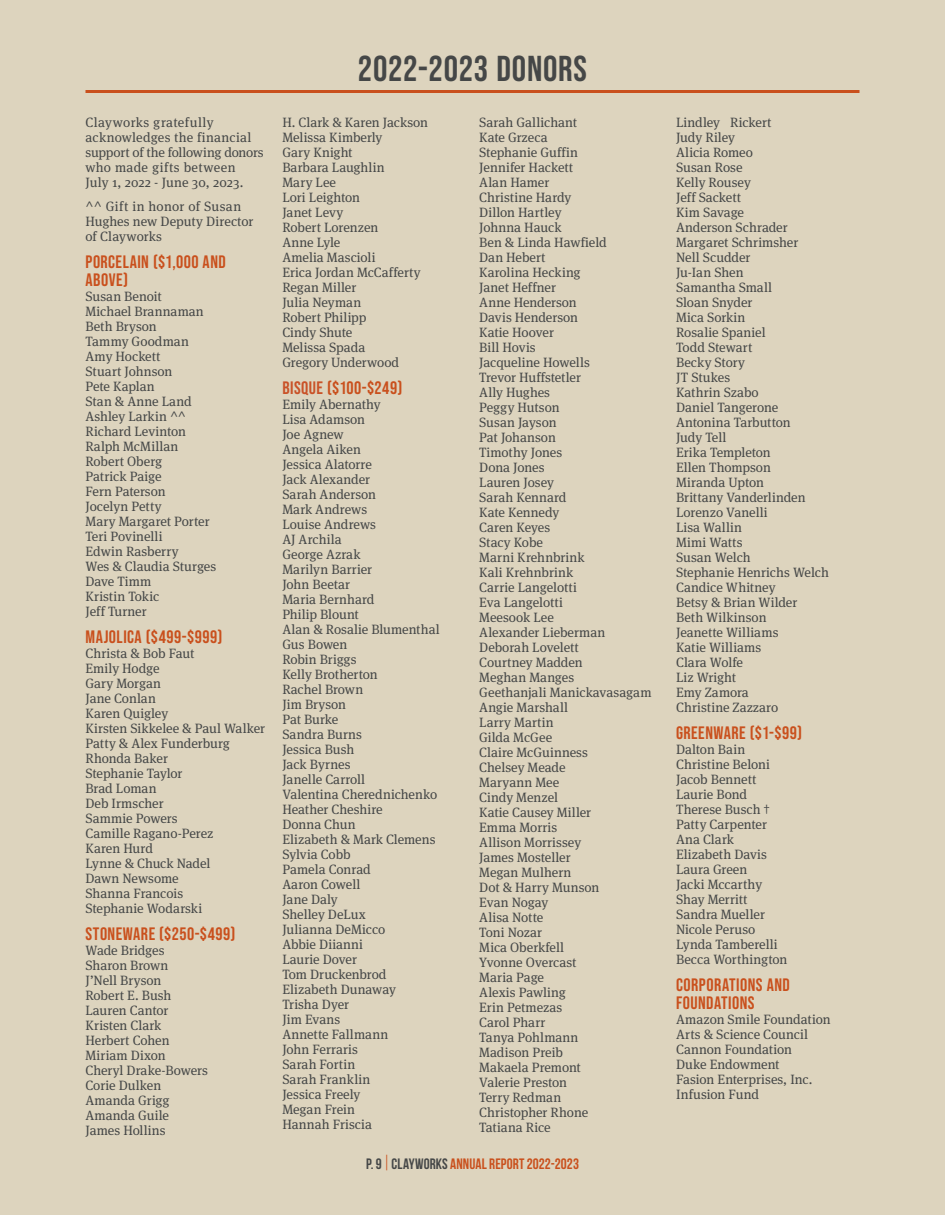
<style>
.page{position:relative;width:945px;height:1215px;background:#ddd4be}
.page>*{position:absolute;margin:0;border:0;box-sizing:border-box;transform-origin:0 0}
.t1{font:36px "Bebas Neue";letter-spacing:.02em;color:#454747}
.t2{font:18px/18px "Bebas Neue";letter-spacing:.025em;color:#c9501d}
.t3{font:700 15px "Bebas Neue";letter-spacing:.01em;color:#c9501d}
.t4{font:13.5px/15px "Meta Serif Pro";color:#454747}
.s1{color:#c95228}
.s2{color:#454747}
.s3{font-weight:400;font-size:21px}
</style>
<div class="page">
<hr style="left:86px;top:90px;width:774px;height:3px;background:#c9501d">
<p class="t4" style="left:86px;top:114px;width:180px">Clayworks gratefully acknowledges the financial support of the following donors who made gifts between<br>July 1, 2022 - June 30, 2023.</p>
<p class="t4" style="left:86px;top:198px;width:169px">^^ Gift in honor of Susan<br>Hughes new Deputy Director of Clayworks</p>
<h2 class="t2" style="left:86px;top:253px;width:142px">PORCELAIN ($1,000 AND<br>ABOVE)</h2>
<p class="t4" style="left:86px;top:288px;width:132px">Susan Benoit<br>Michael Brannaman<br>Beth Bryson<br>Tammy Goodman<br>Amy Hockett<br>Stuart Johnson<br>Pete Kaplan<br>Stan &amp; Anne Land<br>Ashley Larkin ^^<br>Richard Levinton<br>Ralph McMillan<br>Robert Oberg<br>Patrick Paige<br>Fern Paterson<br>Jocelyn Petty<br>Mary Margaret Porter<br>Teri Povinelli<br>Edwin Rasberry<br>Wes &amp; Claudia Sturges<br>Dave Timm<br>Kristin Tokic<br>Jeff Turner</p>
<h2 class="t2" style="left:86px;top:628px;width:138px">MAJOLICA ($499-$999)</h2>
<p class="t4" style="left:86px;top:645px;width:181px">Christa &amp; Bob Faut<br>Emily Hodge<br>Gary Morgan<br>Jane Conlan<br>Karen Quigley<br>Kirsten Sikkelee &amp; Paul Walker<br>Patty &amp; Alex Funderburg<br>Rhonda Baker<br>Stephanie Taylor<br>Brad Loman<br>Deb Irmscher<br>Sammie Powers<br>Camille Ragano-Perez<br>Karen Hurd<br>Lynne &amp; Chuck Nadel<br>Dawn Newsome<br>Shanna Francois<br>Stephanie Wodarski</p>
<h2 class="t2" style="left:86px;top:925px;width:152px">STONEWARE ($250-$499)</h2>
<p class="t4" style="left:86px;top:942px;width:124px">Wade Bridges<br>Sharon Brown<br>J’Nell Bryson<br>Robert E. Bush<br>Lauren Cantor<br>Kristen Clark<br>Herbert Cohen<br>Miriam Dixon<br>Cheryl Drake-Bowers<br>Corie Dulken<br>Amanda Grigg<br>Amanda Guile<br>James Hollins</p>
<h1 class="t1" style="left:358px;top:48px;width:231px">2022-2023 DONORS</h1>
<p class="t4" style="left:282px;top:114px;width:147px">H. Clark &amp; Karen Jackson<br>Melissa Kimberly<br>Gary Knight<br>Barbara Laughlin<br>Mary Lee<br>Lori Leighton<br>Janet Levy<br>Robert Lorenzen<br>Anne Lyle<br>Amelia Mascioli<br>Erica Jordan McCafferty<br>Regan Miller<br>Julia Neyman<br>Robert Philipp<br>Cindy Shute<br>Melissa Spada<br>Gregory Underwood</p>
<h2 class="t2" style="left:282px;top:379px;width:122px"><span class="s1">BISQUE</span> ($100-$249)</h2>
<p class="t4" style="left:282px;top:396px;width:159px">Emily Abernathy<br>Lisa Adamson<br>Joe Agnew<br>Angela Aiken<br>Jessica Alatorre<br>Jack Alexander<br>Sarah Anderson<br>Mark Andrews<br>Louise Andrews<br>AJ Archila<br>George Azrak<br>Marilyn Barrier<br>John Beetar<br>Maria Bernhard<br>Philip Blount<br>Alan &amp; Rosalie Blumenthal<br>Gus Bowen<br>Robin Briggs<br>Kelly Brotherton<br>Rachel Brown<br>Jim Bryson<br>Pat Burke<br>Sandra Burns<br>Jessica Bush<br>Jack Byrnes<br>Janelle Carroll<br>Valentina Cherednichenko<br>Heather Cheshire<br>Donna Chun<br>Elizabeth &amp; Mark Clemens<br>Sylvia Cobb<br>Pamela Conrad<br>Aaron Cowell<br>Jane Daly<br>Shelley DeLux<br>Julianna DeMicco<br>Abbie Diianni<br>Laurie Dover<br>Tom Druckenbrod<br>Elizabeth Dunaway<br>Trisha Dyer<br>Jim Evans<br>Annette Fallmann<br>John Ferraris<br>Sarah Fortin<br>Sarah Franklin<br>Jessica Freely<br>Megan Frein<br>Hannah Friscia</p>
<p class="t4" style="left:479px;top:114px;width:174px">Sarah Gallichant<br>Kate Grzeca<br>Stephanie Guffin<br>Jennifer Hackett<br>Alan Hamer<br>Christine Hardy<br>Dillon Hartley<br>Johnna Hauck<br>Ben &amp; Linda Hawfield<br>Dan Hebert<br>Karolina Hecking<br>Janet Heffner<br>Anne Henderson<br>Davis Henderson<br>Katie Hoover<br>Bill Hovis<br>Jacqueline Howells<br>Trevor Huffstetler<br>Ally Hughes<br>Peggy Hutson<br>Susan Jayson<br>Pat Johanson<br>Timothy Jones<br>Dona Jones<br>Lauren Josey<br>Sarah Kennard<br>Kate Kennedy<br>Caren Keyes<br>Stacy Kobe<br>Marni Krehnbrink<br>Kali Krehnbrink<br>Carrie Langelotti<br>Eva Langelotti<br>Meesook Lee<br>Alexander Lieberman<br>Deborah Lovelett<br>Courtney Madden<br>Meghan Manges<br>Geethanjali Manickavasagam<br>Angie Marshall<br>Larry Martin<br>Gilda McGee<br>Claire McGuinness<br>Chelsey Meade<br>Maryann Mee<br>Cindy Menzel<br>Katie Causey Miller<br>Emma Morris<br>Allison Morrissey<br>James Mosteller<br>Megan Mulhern<br>Dot &amp; Harry Munson<br>Evan Nogay<br>Alisa Notte<br>Toni Nozar<br>Mica Oberkfell<br>Yvonne Overcast<br>Maria Page<br>Alexis Pawling<br>Erin Petmezas<br>Carol Pharr<br>Tanya Pohlmann<br>Madison Preib<br>Makaela Premont<br>Valerie Preston<br>Terry Redman<br>Christopher Rhone<br>Tatiana Rice</p>
<p class="t4" style="left:676px;top:114px;width:154px">Lindley Rickert<br>Judy Riley<br>Alicia Romeo<br>Susan Rose<br>Kelly Rousey<br>Jeff Sackett<br>Kim Savage<br>Anderson Schrader<br>Margaret Schrimsher<br>Nell Scudder<br>Ju-Ian Shen<br>Samantha Small<br>Sloan Snyder<br>Mica Sorkin<br>Rosalie Spaniel<br>Todd Stewart<br>Becky Story<br>JT Stukes<br>Kathrin Szabo<br>Daniel Tangerone<br>Antonina Tarbutton<br>Judy Tell<br>Erika Templeton<br>Ellen Thompson<br>Miranda Upton<br>Brittany Vanderlinden<br>Lorenzo Vanelli<br>Lisa Wallin<br>Mimi Watts<br>Susan Welch<br>Stephanie Henrichs Welch<br>Candice Whitney<br>Betsy &amp; Brian Wilder<br>Beth Wilkinson<br>Jeanette Williams<br>Katie Williams<br>Clara Wolfe<br>Liz Wright<br>Emy Zamora<br>Christine Zazzaro</p>
<h2 class="t2" style="left:676px;top:724px;width:128px">GREENWARE ($1-$99)</h2>
<p class="t4" style="left:676px;top:741px;width:113px">Dalton Bain<br>Christine Beloni<br>Jacob Bennett<br>Laurie Bond<br>Therese Busch †<br>Patty Carpenter<br>Ana Clark<br>Elizabeth Davis<br>Laura Green<br>Jacki Mccarthy<br>Shay Merritt<br>Sandra Mueller<br>Nicole Peruso<br>Lynda Tamberelli<br>Becca Worthington</p>
<h2 class="t2" style="left:676px;top:976px;width:115px">CORPORATIONS AND<br>FOUNDATIONS</h2>
<p class="t4" style="left:676px;top:1011px;width:156px">Amazon Smile Foundation<br>Arts &amp; Science Council<br>Cannon Foundation<br>Duke Endowment<br>Fasion Enterprises, Inc.<br>Infusion Fund</p>
<p class="t3" style="left:366px;top:1155px;width:214px"><span class="s2">P. 9</span> <span class="s3">|</span> <span class="s2">CLAYWORKS</span> ANNUAL REPORT 2022-2023</p>
</div>
